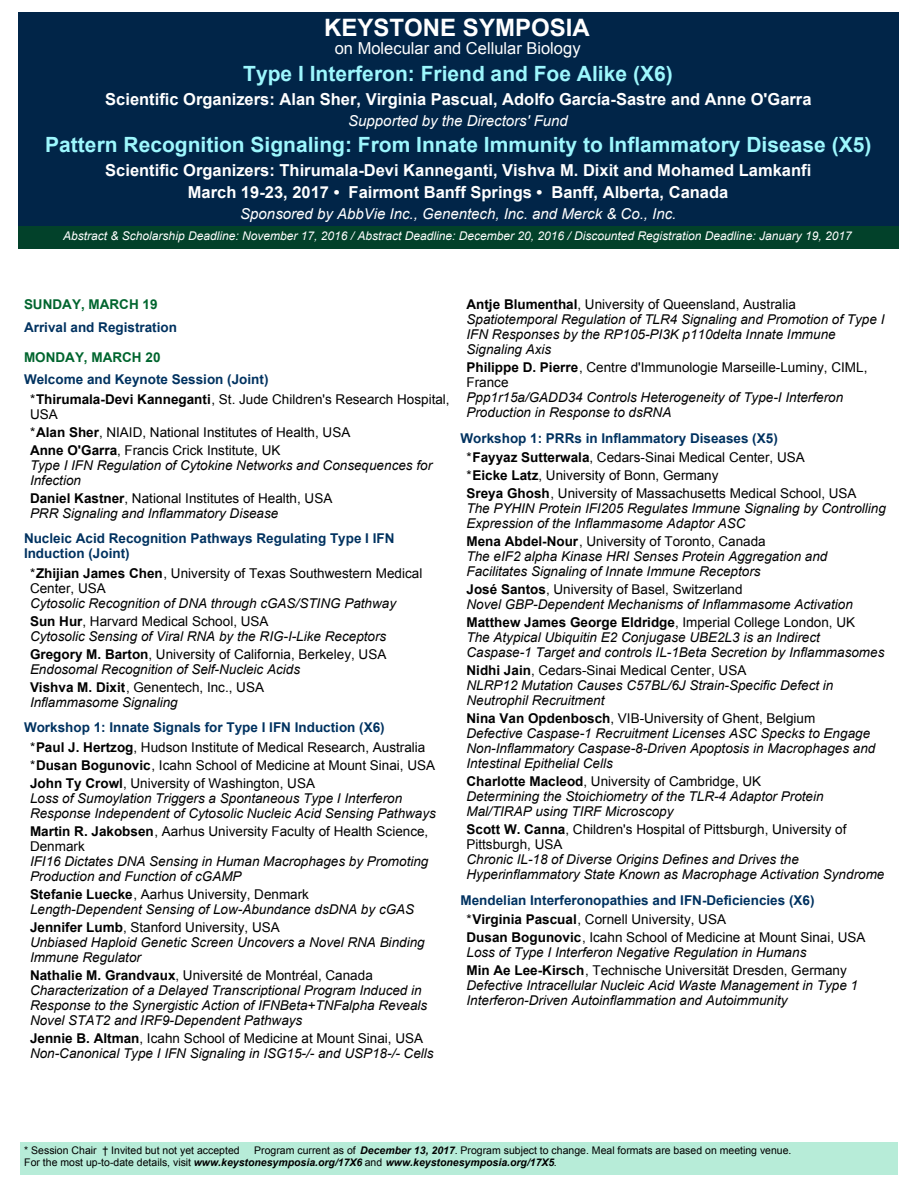
<style>
.page{position:relative;width:918px;height:1188px;background:#fff}
.page>*{position:absolute;margin:0;border:0;box-sizing:border-box;transform-origin:0 0}
.t1{font:700 24px "Arial";color:#fff}
.t2{font:700 21px "Arial";color:#9df7fd}
.t3{font:700 16.5px/22.5px "Arial";color:#fff;text-align:center}
.t4{font:16.5px "Arial";color:#fff}
.t5{font:italic 15px "Arial";color:#fff}
.t6{font:italic 13.5px/15px "Arial";color:#000}
.t7{font:13.5px/18px "Arial";color:#000}
.t8{font:700 13.5px/19.5px "Arial";color:#003260}
.t9{font:700 13.5px "Arial";color:#00652e}
.t10{font:italic 12px "Arial";color:#fff}
.t11{font:10.5px/12px "Arial";color:#000}
.s1{font-weight:700;color:#003260}
.s2{font-weight:700}
.s3{font-weight:700;font-style:normal}
.s4{font-style:normal}
.s5{font-weight:400;color:#000}
.s6{color:#000}
.s7{font-weight:700;font-style:italic}
</style>
<div class="page">
<div style="left:20px;top:1142px;width:877px;height:33px;background:#b7ecd8"></div>
<div style="left:18px;top:12px;width:881px;height:214px;background:#012548"></div>
<div style="left:18px;top:226px;width:881px;height:23px;background:#02412a"></div>
<h1 class="t1" style="left:324px;top:19px;width:267px">KEYSTONE SYMPOSIA</h1>
<p class="t4" style="left:335px;top:42px;width:247px">on Molecular and Cellular Biology</p>
<h2 class="t2" style="left:243px;top:66px;width:431px">Type I Interferon: Friend and Foe Alike (X6)</h2>
<p class="t3" style="left:105px;top:89px;width:708px">Scientific Organizers: Alan Sher, Virginia Pascual, Adolfo García-Sastre and Anne O'Garra</p>
<p class="t5" style="left:348px;top:115px;width:221px">Supported by the Directors' Fund</p>
<h2 class="t2" style="left:45px;top:136px;width:828px">Pattern Recognition Signaling: From Innate Immunity to Inflammatory Disease (X5)</h2>
<p class="t3" style="left:105px;top:160px;width:707px">Scientific Organizers: Thirumala-Devi Kanneganti, Vishva M. Dixit and Mohamed Lamkanfi<br>March 19-23, 2017 • Fairmont Banff Springs • Banff, Alberta, Canada</p>
<p class="t5" style="left:240px;top:208px;width:438px">Sponsored by AbbVie Inc., Genentech, Inc. and Merck &amp; Co., Inc.</p>
<p class="t10" style="left:63px;top:231px;width:790px">Abstract &amp; Scholarship Deadline: November 17, 2016 / Abstract Deadline: December 20, 2016 / Discounted Registration Deadline: January 19, 2017</p>
<p class="t9" style="left:24px;top:299px;width:135px">SUNDAY, MARCH 19</p>
<p class="t8" style="left:24px;top:318px;width:155px">Arrival and Registration</p>
<p class="t9" style="left:24px;top:352px;width:138px">MONDAY, MARCH 20</p>
<p class="t7" style="left:30px;top:371px;width:421px;line-height:19.5px;text-indent:-6px"><span class="s1">Welcome and Keynote Session (Joint)<br></span>*<span class="s2">Thirumala-Devi Kanneganti</span>, St. Jude Children's Research Hospital,</p>
<p class="t7" style="left:30px;top:406px;width:322px">USA<br>*<span class="s2">Alan Sher</span>, NIAID, National Institutes of Health, USA<br><span class="s2">Anne O'Garra</span>, Francis Crick Institute, UK</p>
<p class="t6" style="left:30px;top:458px;width:404px">Type I IFN Regulation of Cytokine Networks and Consequences for<br>Infection</p>
<p class="t6" style="left:30px;top:491px;width:304px"><span class="s3">Daniel Kastner</span><span class="s4">, National Institutes of Health, USA<br></span>PRR Signaling and Inflammatory Disease</p>
<p class="t8" style="left:24px;top:532px;width:372px;line-height:15px">Nucleic Acid Recognition Pathways Regulating Type I IFN<br>Induction (Joint)</p>
<p class="t7" style="left:30px;top:567px;width:394px;line-height:15px">*<span class="s2">Zhijian James Chen</span>, University of Texas Southwestern Medical<br>Center, USA</p>
<p class="t6" style="left:30px;top:595px;width:368px;line-height:18px">Cytosolic Recognition of DNA through cGAS/STING Pathway<br><span class="s3">Sun Hur</span><span class="s4">, Harvard Medical School, USA</span></p>
<p class="t6" style="left:30px;top:628px;width:358px;line-height:18px">Cytosolic Sensing of Viral RNA by the RIG-I-Like Receptors<br><span class="s3">Gregory M. Barton</span><span class="s4">, University of California, Berkeley, USA</span></p>
<p class="t6" style="left:30px;top:661px;width:272px;line-height:18px">Endosomal Recognition of Self-Nucleic Acids<br><span class="s3">Vishva M. Dixit</span><span class="s4">, Genentech, Inc., USA</span></p>
<p class="t6" style="left:30px;top:695px;width:149px">Inflammasome Signaling</p>
<p class="t8" style="left:30px;top:719px;width:397px;text-indent:-6px">Workshop 1: Innate Signals for Type I IFN Induction (X6)<br><span class="s5">*</span><span class="s6">Paul J. Hertzog</span><span class="s5">, Hudson Institute of Medical Research, Australia</span></p>
<p class="t7" style="left:30px;top:757px;width:407px">*<span class="s2">Dusan Bogunovic</span>, Icahn School of Medicine at Mount Sinai, USA<br><span class="s2">John Ty Crowl</span>, University of Washington, USA</p>
<p class="t6" style="left:30px;top:791px;width:407px">Loss of Sumoylation Triggers a Spontaneous Type I Interferon<br>Response Independent of Cytosolic Nucleic Acid Sensing Pathways</p>
<p class="t7" style="left:30px;top:825px;width:400px;line-height:15px"><span class="s2">Martin R. Jakobsen</span>, Aarhus University Faculty of Health Science,<br>Denmark</p>
<p class="t6" style="left:30px;top:854px;width:400px">IFI16 Dictates DNA Sensing in Human Macrophages by Promoting<br>Production and Function of cGAMP</p>
<p class="t6" style="left:30px;top:887px;width:386px"><span class="s3">Stefanie Luecke</span><span class="s4">, Aarhus University, Denmark<br></span>Length-Dependent Sensing of Low-Abundance dsDNA by cGAS</p>
<p class="t6" style="left:30px;top:920px;width:396px"><span class="s3">Jennifer Lumb</span><span class="s4">, Stanford University, USA<br></span>Unbiased Haploid Genetic Screen Uncovers a Novel RNA Binding<br>Immune Regulator</p>
<p class="t6" style="left:30px;top:968px;width:399px"><span class="s3">Nathalie M. Grandvaux</span><span class="s4">, Université de Montréal, Canada </span>Characterization of a Delayed Transcriptional Program Induced in Response to the Synergistic Action of IFNBeta+TNFalpha Reveals Novel STAT2 and IRF9-Dependent Pathways</p>
<p class="t6" style="left:30px;top:1031px;width:405px"><span class="s3">Jennie B. Altman</span><span class="s4">, Icahn School of Medicine at Mount Sinai, USA<br></span>Non-Canonical Type I IFN Signaling in ISG15-/- and USP18-/- Cells</p>
<p class="t6" style="left:466px;top:298px;width:419px"><span class="s3">Antje Blumenthal</span><span class="s4">, University of Queensland, Australia </span>Spatiotemporal Regulation of TLR4 Signaling and Promotion of Type I IFN Responses by the RP105-PI3K p110delta Innate Immune Signaling Axis</p>
<p class="t7" style="left:466px;top:361px;width:402px;line-height:15px"><span class="s2">Philippe D. Pierre</span>, Centre d'Immunologie Marseille-Luminy, CIML,<br>France</p>
<p class="t6" style="left:466px;top:391px;width:378px">Ppp1r15a/GADD34 Controls Heterogeneity of Type-I Interferon<br>Production in Response to dsRNA</p>
<p class="t8" style="left:466px;top:429px;width:340px;text-indent:-6px">Workshop 1: PRRs in Inflammatory Diseases (X5) <span class="s5">*</span><span class="s6">Fayyaz Sutterwala</span><span class="s5">, Cedars-Sinai Medical Center, USA</span></p>
<p class="t7" style="left:466px;top:468px;width:392px">*<span class="s2">Eicke Latz</span>, University of Bonn, Germany<br><span class="s2">Sreya Ghosh</span>, University of Massachusetts Medical School, USA</p>
<p class="t6" style="left:466px;top:502px;width:421px">The PYHIN Protein IFI205 Regulates Immune Signaling by Controlling<br>Expression of the Inflammasome Adaptor ASC</p>
<p class="t6" style="left:466px;top:535px;width:362px"><span class="s3">Mena Abdel-Nour</span><span class="s4">, University of Toronto, Canada<br></span>The eIF2 alpha Kinase HRI Senses Protein Aggregation and<br>Facilitates Signaling of Innate Immune Receptors</p>
<p class="t6" style="left:466px;top:583px;width:388px"><span class="s3">José Santos</span><span class="s4">, University of Basel, Switzerland<br></span>Novel GBP-Dependent Mechanisms of Inflammasome Activation</p>
<p class="t6" style="left:466px;top:616px;width:419px"><span class="s3">Matthew James George Eldridge</span><span class="s4">, Imperial College London, UK<br></span>The Atypical Ubiquitin E2 Conjugase UBE2L3 is an Indirect<br>Caspase-1 Target and controls IL-1Beta Secretion by Inflammasomes</p>
<p class="t6" style="left:466px;top:664px;width:368px"><span class="s3">Nidhi Jain</span><span class="s4">, Cedars-Sinai Medical Center, USA<br></span>NLRP12 Mutation Causes C57BL/6J Strain-Specific Defect in<br>Neutrophil Recruitment</p>
<p class="t6" style="left:466px;top:712px;width:410px"><span class="s3">Nina Van Opdenbosch</span><span class="s4">, VIB-University of Ghent, Belgium<br></span>Defective Caspase-1 Recruitment Licenses ASC Specks to Engage Non-Inflammatory Caspase-8-Driven Apoptosis in Macrophages and Intestinal Epithelial Cells</p>
<p class="t6" style="left:466px;top:775px;width:359px"><span class="s3">Charlotte Macleod</span><span class="s4">, University of Cambridge, UK<br></span>Determining the Stoichiometry of the TLR-4 Adaptor Protein<br>Mal/TIRAP using TIRF Microscopy</p>
<p class="t7" style="left:466px;top:823px;width:381px;line-height:15px"><span class="s2">Scott W. Canna</span>, Children's Hospital of Pittsburgh, University of<br>Pittsburgh, USA</p>
<p class="t6" style="left:466px;top:853px;width:419px">Chronic IL-18 of Diverse Origins Defines and Drives the<br>Hyperinflammatory State Known as Macrophage Activation Syndrome</p>
<p class="t8" style="left:466px;top:891px;width:350px;text-indent:-6px">Mendelian Interferonopathies and IFN-Deficiencies (X6) <span class="s5">*</span><span class="s6">Virginia Pascual</span><span class="s5">, Cornell University, USA</span></p>
<p class="t6" style="left:466px;top:931px;width:401px"><span class="s3">Dusan Bogunovic</span><span class="s4">, Icahn School of Medicine at Mount Sinai, USA<br></span>Loss of Type I Interferon Negative Regulation in Humans</p>
<p class="t6" style="left:466px;top:964px;width:393px"><span class="s3">Min Ae Lee-Kirsch</span><span class="s4">, Technische Universität Dresden, Germany<br></span>Defective Intracellular Nucleic Acid Waste Management in Type 1<br>Interferon-Driven Autoinflammation and Autoimmunity</p>
<p class="t11" style="left:24px;top:1145px;width:217px">* Session Chair † Invited but not yet accepted</p>
<p class="t11" style="left:24px;top:1145px;width:769px;text-indent:230px">Program current as of <span class="s7">December 13, 2017</span>. Program subject to change. Meal formats are based on meeting venue.<br>For the most up-to-date details, visit <span class="s7">www.keystonesymposia.org/17X6</span> and <span class="s7">www.keystonesymposia.org/17X5</span>.</p>
</div>
